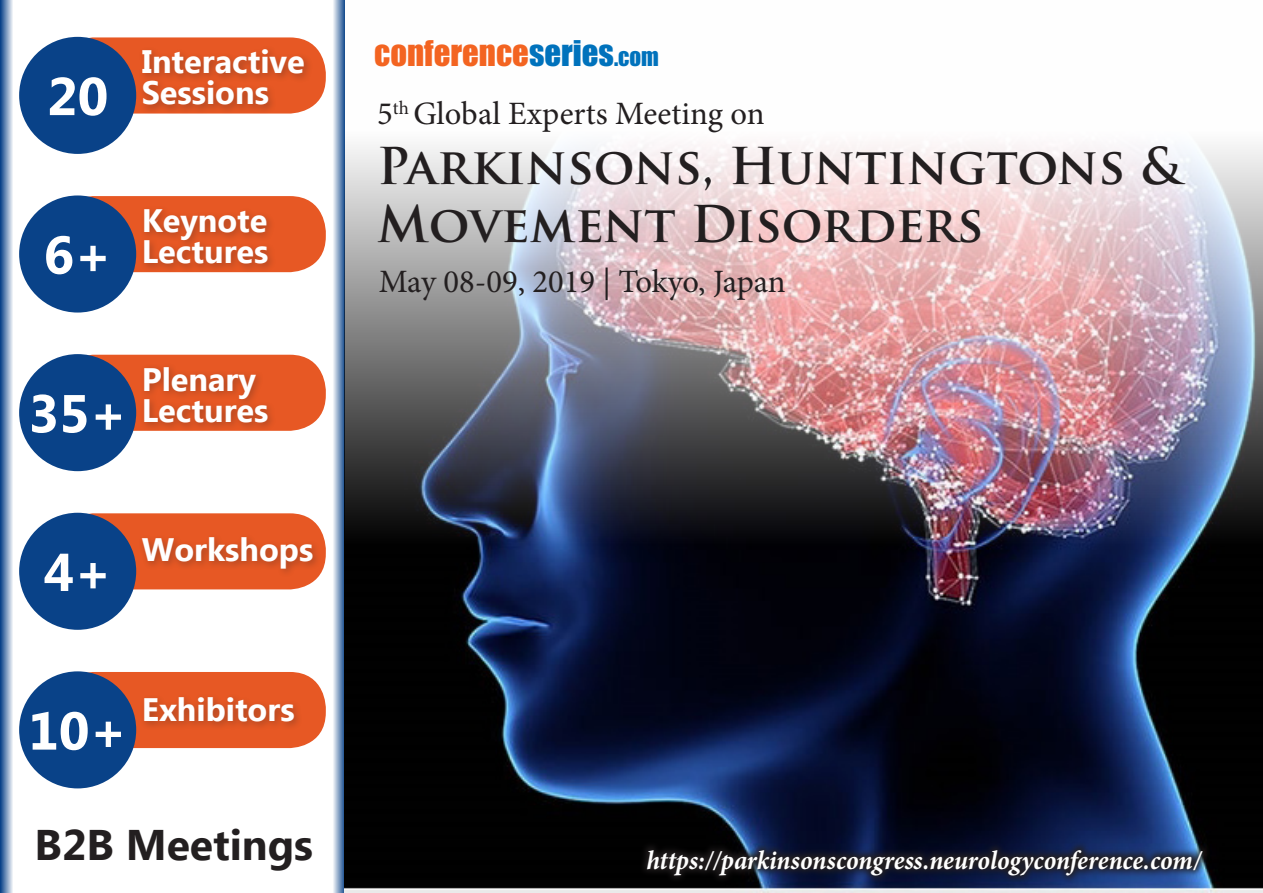
<style>
.page{position:relative;width:1263px;height:893px;background:#fff}
.page>*{position:absolute;margin:0;border:0;box-sizing:border-box;transform-origin:0 0}
.t1{font:700 53.25px "Ebrima";color:#fff}
.t2{font:700 49.5px/57.9px "Trajan Pro";color:#231f20}
.t3{font:700 42.75px "Ebrima";color:#231f20}
.t4{font:32.7px "Impact";color:#f36421}
.t5{font:32.55px "Minion Pro";color:#231f20}
.t6{font:700 32.4px/30.9px "Ebrima";color:#fff}
.t7{font:italic 700 26.85px "Minion Pro";letter-spacing:-.005em;color:#fff;scale:.95 1}
.s1{color:#0072bc}
.s2{font-size:22.95px;color:#0072bc}
</style>
<div class="page">
<div style="left:58px;top:37px;width:268px;height:77px;background:#e75824;border-radius:36px"></div>
<div style="left:19px;top:37px;width:117px;height:117px;background:#094288;border-radius:50%"></div>
<div style="left:138px;top:45px;width:176px;height:70px;background:#231f20;opacity:.3"></div>
<div style="left:58px;top:196px;width:268px;height:76px;background:#e75824;border-radius:36px"></div>
<div style="left:19px;top:195px;width:117px;height:118px;background:#094288;border-radius:50%"></div>
<div style="left:140px;top:205px;width:137px;height:68px;background:#231f20;opacity:.3"></div>
<div style="left:58px;top:355px;width:268px;height:76px;background:#e75824;border-radius:36px"></div>
<div style="left:19px;top:354px;width:117px;height:117px;background:#094288;border-radius:50%"></div>
<div style="left:140px;top:362px;width:137px;height:70px;background:#231f20;opacity:.3"></div>
<div style="left:58px;top:513px;width:268px;height:76px;background:#e75824;border-radius:36px"></div>
<div style="left:19px;top:513px;width:117px;height:117px;background:#094288;border-radius:50%"></div>
<div style="left:138px;top:533px;width:184px;height:45px;background:#231f20;opacity:.3"></div>
<div style="left:58px;top:672px;width:268px;height:76px;background:#e75824;border-radius:36px"></div>
<div style="left:19px;top:671px;width:117px;height:117px;background:#094288;border-radius:50%"></div>
<div style="left:140px;top:693px;width:164px;height:38px;background:#231f20;opacity:.3"></div>
<svg style="left:0;top:0;width:13px;height:893px;background:#7a99be"></svg>
<svg style="left:333px;top:0;width:12px;height:893px;background:#8da7c8"></svg>
<img style="left:345px;top:145px;width:918px;height:748px">
<svg style="left:638px;top:841px;width:573px;height:43px;background:#161f38"></svg>
<h1 class="t1" style="left:47px;top:57px;width:63px">20</h1>
<p class="t6" style="left:142px;top:48px;width:165px">Interactive<br>Sessions</p>
<h1 class="t1" style="left:44px;top:215px;width:70px">6+</h1>
<p class="t6" style="left:142px;top:207px;width:128px">Keynote<br>Lectures</p>
<h1 class="t1" style="left:28px;top:374px;width:100px">35+</h1>
<p class="t6" style="left:142px;top:365px;width:128px">Plenary<br>Lectures</p>
<h1 class="t1" style="left:44px;top:532px;width:70px">4+</h1>
<p class="t6" style="left:142px;top:536px;width:173px">Workshops</p>
<h1 class="t1" style="left:28px;top:691px;width:100px">10+</h1>
<p class="t6" style="left:142px;top:696px;width:154px">Exhibitors</p>
<h3 class="t3" style="left:35px;top:813px;width:280px">B2B Meetings</h3>
<p class="t4" style="left:374px;top:28px;width:286px">CONFERENCE<span class="s1">SERIES</span><span class="s2">.COM</span></p>
<p class="t5" style="left:377px;top:92px;width:389px">5<sup>th</sup> Global Experts Meeting on</p>
<p class="t2" style="left:377px;top:137px;width:805px">Parkinsons, Huntingtons &amp;<br>Movement Disorders</p>
<p class="t5" style="left:379px;top:260px;width:408px">May 08-09, 2019 | Tokyo, Japan</p>
<p class="t7" style="left:646px;top:841px;width:585px">https://parkinsonscongress.neurologyconference.com/</p>
</div>
